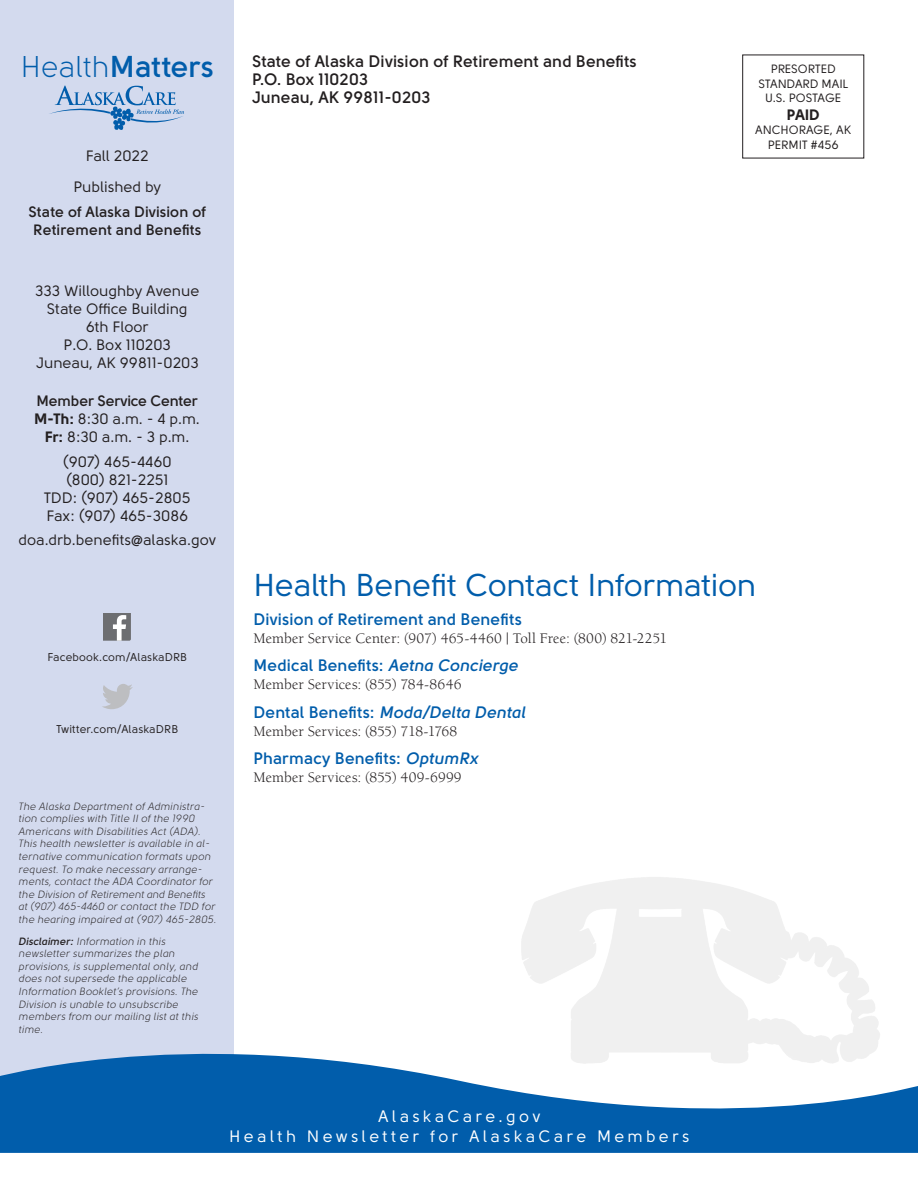
<style>
.page{position:relative;width:918px;height:1188px;background:#fff}
.page>*{position:absolute;margin:0;border:0;box-sizing:border-box;transform-origin:0 0}
.t1{font:31.5px "Solomon Sans Normal";letter-spacing:-.01em;color:#015dab}
.t2{font:700 30px "Solomon Sans Semi";letter-spacing:-.01em;color:#015dab}
.t3{font:700 16.5px "Solomon Sans Semi";color:#015dab}
.t4{font:700 16.5px/18px "Solomon Sans Semi";color:#231f20}
.t5{font:16.5px/19.8px "Solomon Sans Normal";letter-spacing:.2em;color:#fff;text-align:center}
.t6{font:16.5px "Solomon Sans Semi Bold Italic";color:#015dab}
.t7{font:15px/18px "Solomon Sans Normal";color:#231f20;text-align:center}
.t8{font:15px "Berkeley Std";letter-spacing:.005em;color:#231f20}
.t9{font:700 15px/18px "Solomon Sans Semi";color:#231f20;text-align:center}
.t10{font:700 15px "Solomon Sans Semi";letter-spacing:-.02em;color:#231f20}
.t11{font:15px "Solomon Sans Bold";color:#231f20}
.t12{font:12px/14.4px "Solomon Sans Normal";color:#231f20;text-align:center}
.t13{font:11.25px "Solomon Sans Normal";letter-spacing:.015em;color:#231f20}
.t14{font:10.5px/12.6px "Solomon Sans Book Italic";color:#231f20}
.s1{font-family:"Solomon Sans Book";font-weight:400}
.s2{font-family:"Solomon Sans Bold"}
.s3{font-family:"Solomon Sans Semi Bold Italic"}
.s4{font-family:"Solomon Sans Semi Bold Italic";font-weight:400}
.s5{font-family:"Solomon Sans Semi";font-weight:700}
</style>
<div class="page">
<div style="left:0;top:0;width:234px;height:1116px;background:#d3daee"></div>
<svg style="left:49px;top:86px;width:135px;height:44px"></svg>
<svg style="left:0;top:1053px;width:918px;height:100px;fill:#015dab"></svg>
<svg style="left:103px;top:613px;width:28px;height:28px"></svg>
<svg style="left:102px;top:684px;width:31px;height:25px"></svg>
<img style="left:513px;top:877px;width:376px;height:208px">
<h2 class="t2" style="left:21px;top:49px;width:195px"><span class="s1">Health</span>Matters</h2>
<h3 class="t7" style="left:73px;top:140px;width:89px;line-height:31.5px">Fall 2022<br>Published by</h3>
<h3 class="t9" style="left:28px;top:203px;width:179px">State of Alaska Division of<br>Retirement and Benefits</h3>
<h3 class="t7" style="left:35px;top:281px;width:166px">333 Willoughby Avenue<br>State Office Building<br>6th Floor<br>P.O. Box 110203<br>Juneau, AK 99811-0203</h3>
<h3 class="t10" style="left:37px;top:392px;width:163px">Member Service Center</h3>
<h3 class="t7" style="left:35px;top:410px;width:167px"><span class="s2">M-Th:</span> 8:30 a.m. - 4 p.m.<br><span class="s2">Fr:</span> 8:30 a.m. - 3 p.m.</h3>
<h3 class="t7" style="left:44px;top:452px;width:148px">(907) 465-4460 (800) 821-2251<br>TDD: (907) 465-2805<br>Fax: (907) 465-3086</h3>
<h3 class="t7" style="left:19px;top:531px;width:199px">doa.drb.benefits@alaska.gov</h3>
<p class="t13" style="left:48px;top:650px;width:141px">Facebook.com/AlaskaDRB</p>
<p class="t13" style="left:56px;top:723px;width:123px">Twitter.com/AlaskaDRB</p>
<p class="t14" style="left:18px;top:800px;width:199px">The Alaska Department of Administra&shy;tion complies with Title II of the 1990<br>Americans with Disabilities Act (ADA).<br>This health newsletter is available in al&shy;ternative communication formats upon request. To make necessary arrange&shy;ments, contact the ADA Coordinator for the Division of Retirement and Benefits at (907) 465-4460 or contact the TDD for the hearing impaired at (907) 465-2805.</p>
<p class="t14" style="left:18px;top:935px;width:181px"><span class="s3">Disclaimer:</span> Information in this newsletter summarizes the plan provisions, is supplemental only, and does not supersede the applicable<br>Information Booklet’s provisions. The<br>Division is unable to unsubscribe members from our mailing list at this time.</p>
<h3 class="t4" style="left:252px;top:52px;width:386px">State of Alaska Division of Retirement and Benefits<br>P.O. Box 110203<br>Juneau, AK 99811-0203</h3>
<p class="t12" style="left:758px;top:62px;width:91px">PRESORTED<br>STANDARD MAIL<br>U.S. POSTAGE</p>
<h3 class="t11" style="left:787px;top:106px;width:34px">PAID</h3>
<p class="t12" style="left:755px;top:123px;width:98px">ANCHORAGE, AK<br>PERMIT #456</p>
<h1 class="t1" style="left:253px;top:567px;width:504px">Health Benefit Contact Information</h1>
<h3 class="t3" style="left:253px;top:609px;width:270px">Division of Retirement and Benefits</h3>
<h3 class="t8" style="left:253px;top:630px;width:415px">Member Service Center: (907) 465-4460 | Toll Free: (800) 821-2251</h3>
<h3 class="t3" style="left:253px;top:656px;width:266px">Medical Benefits: <span class="s4">Aetna Concierge</span></h3>
<h3 class="t8" style="left:253px;top:676px;width:210px">Member Services: (855) 784-8646</h3>
<h3 class="t6" style="left:253px;top:702px;width:273px"><span class="s5">Dental Benefits:</span> Moda/Delta Dental</h3>
<h3 class="t8" style="left:253px;top:723px;width:205px">Member Services: (855) 718-1768</h3>
<h3 class="t3" style="left:253px;top:749px;width:226px">Pharmacy Benefits: <span class="s4">OptumRx</span></h3>
<h3 class="t8" style="left:253px;top:769px;width:210px">Member Services: (855) 409-6999</h3>
<h3 class="t5" style="left:229px;top:1106px;width:461px">AlaskaCare.gov<br>Health Newsletter for AlaskaCare Members</h3>
</div>
